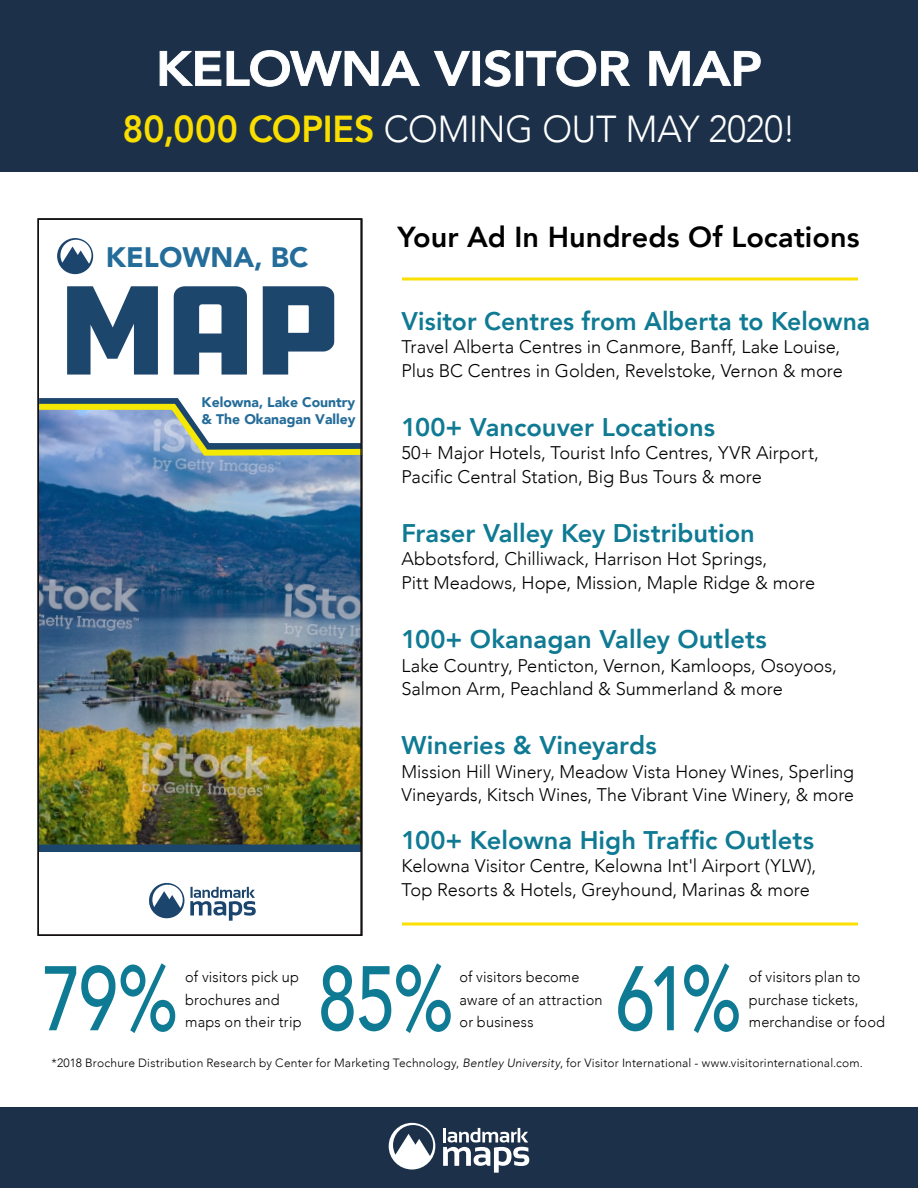
<style>
.page{position:relative;width:918px;height:1188px;background:#fff}
.page>*{position:absolute;margin:0;border:0;box-sizing:border-box;transform-origin:0 0}
.t1{font:130.8px "DDC Hardware";color:#1d466d;scale:1.12 1}
.t2{font:500 90.6px "Avenir";color:#0f7a93;scale:.78 1}
.t3{font:800 48px "Avenir";letter-spacing:-.005em;color:#fff;scale:1.08 1}
.t4{font:300 37.5px "Avenir";letter-spacing:-.005em;color:#fff;scale:.95 1}
.t5{font:800 28.8px "Avenir";color:#000}
.t6{font:900 28.2px "Avenir";color:#246c99}
.t7{font:800 25.5px "Avenir";color:#0f7a93}
.t8{font:300 18.3px/23.4px "Avenir";color:#000}
.t9{font:300 15px/22.5px "Avenir";letter-spacing:.01em;color:#000}
.t10{font:900 13.95px/17.2px "Avenir";color:#246c99}
.t11{font:300 12px "Avenir";letter-spacing:.02em;color:#000}
.s1{font-weight:800;color:#fade00}
.s2{font-style:italic}
</style>
<div class="page">
<img style="left:41px;top:459px;width:319px;height:385px">
<div style="left:0;top:0;width:918px;height:171px;background:#1c3149"></div>
<div style="left:0;top:1107px;width:918px;height:81px;background:#1c3149"></div>
<svg style="left:443px;top:1128px;width:86px;height:45px"></svg>
<svg style="left:389px;top:1123px;width:46px;height:46px"></svg>
<svg style="left:159px;top:50px;width:261px;height:37px"></svg>
<svg style="left:433px;top:51px;width:37px;height:35px"></svg>
<div style="left:473px;top:51px;width:7px;height:35px;border:1px solid #fff"></div>
<svg style="left:484px;top:50px;width:27px;height:37px"></svg>
<div style="left:516px;top:51px;width:7px;height:35px;border:1px solid #fff"></div>
<svg style="left:526px;top:50px;width:104px;height:37px"></svg>
<svg style="left:649px;top:51px;width:112px;height:35px"></svg>
<svg style="left:149px;top:883px;width:107px;height:38px"></svg>
<svg style="left:40px;top:398px;width:320px;height:61px"></svg>
<svg style="left:57px;top:238px;width:36px;height:36px"></svg>
<div style="left:39px;top:844px;width:323px;height:8px;background:#1d466d"></div>
<hr style="left:402px;top:278px;width:456px;height:2px;background:#fadf00">
<svg style="left:402px;top:922px;width:456px;height:4px;background:#fbe63f"></svg>
<h3 class="t3" style="left:156px;top:31px;width:563px">KELOWNA VISITOR MAP</h3>
<h3 class="t4" style="left:123px;top:107px;width:710px"><span class="s1">80,000 COPIES</span> COMING OUT MAY 2020!</h3>
<h3 class="t6" style="left:106px;top:233px;width:204px">KELOWNA, BC</h3>
<h1 class="t1" style="left:53px;top:248px;width:261px">MAP</h1>
<p class="t10" style="left:201px;top:393px;width:156px">Kelowna, Lake Country &amp; The Okanagan Valley</p>
<h3 class="t5" style="left:397px;top:215px;width:464px">Your Ad In Hundreds Of Locations</h3>
<h3 class="t7" style="left:402px;top:301px;width:470px">Visitor Centres from Alberta to Kelowna</h3>
<p class="t8" style="left:402px;top:335px;width:443px">Travel Alberta Centres in Canmore, Banff, Lake Louise,<br>Plus BC Centres in Golden, Revelstoke, Vernon &amp; more</p>
<h3 class="t7" style="left:402px;top:407px;width:315px">100+ Vancouver Locations</h3>
<p class="t8" style="left:402px;top:441px;width:419px">50+ Major Hotels, Tourist Info Centres, YVR Airport,<br>Pacific Central Station, Big Bus Tours &amp; more</p>
<h3 class="t7" style="left:402px;top:513px;width:355px">Fraser Valley Key Distribution</h3>
<p class="t8" style="left:402px;top:548px;width:415px">Abbotsford, Chilliwack, Harrison Hot Springs,<br>Pitt Meadows, Hope, Mission, Maple Ridge &amp; more</p>
<h3 class="t7" style="left:402px;top:619px;width:367px">100+ Okanagan Valley Outlets</h3>
<p class="t8" style="left:402px;top:654px;width:437px">Lake Country, Penticton, Vernon, Kamloops, Osoyoos,<br>Salmon Arm, Peachland &amp; Summerland &amp; more</p>
<h3 class="t7" style="left:402px;top:726px;width:257px">Wineries &amp; Vineyards</h3>
<p class="t8" style="left:402px;top:760px;width:454px">Mission Hill Winery, Meadow Vista Honey Wines, Sperling<br>Vineyards, Kitsch Wines, The Vibrant Vine Winery, &amp; more</p>
<h3 class="t7" style="left:402px;top:820px;width:414px">100+ Kelowna High Traffic Outlets</h3>
<p class="t8" style="left:402px;top:854px;width:416px">Kelowna Visitor Centre, Kelowna Int'l Airport (YLW),<br>Top Resorts &amp; Hotels, Greyhound, Marinas &amp; more</p>
<h2 class="t2" style="left:42px;top:920px;width:176px">79%</h2>
<h2 class="t2" style="left:318px;top:920px;width:175px">85%</h2>
<h2 class="t2" style="left:616px;top:920px;width:163px">61%</h2>
<p class="t9" style="left:185px;top:966px;width:118px">of visitors pick up brochures and maps on their trip</p>
<p class="t11" style="left:51px;top:1055px;width:813px">*2018 Brochure Distribution Research by Center for Marketing Technology, <span class="s2">Bentley University</span>, for Visitor International - www.visitorinternational.com.</p>
<p class="t9" style="left:460px;top:966px;width:145px">of visitors become aware of an attraction or business</p>
<p class="t9" style="left:749px;top:966px;width:138px">of visitors plan to purchase tickets, merchandise or food</p>
</div>
